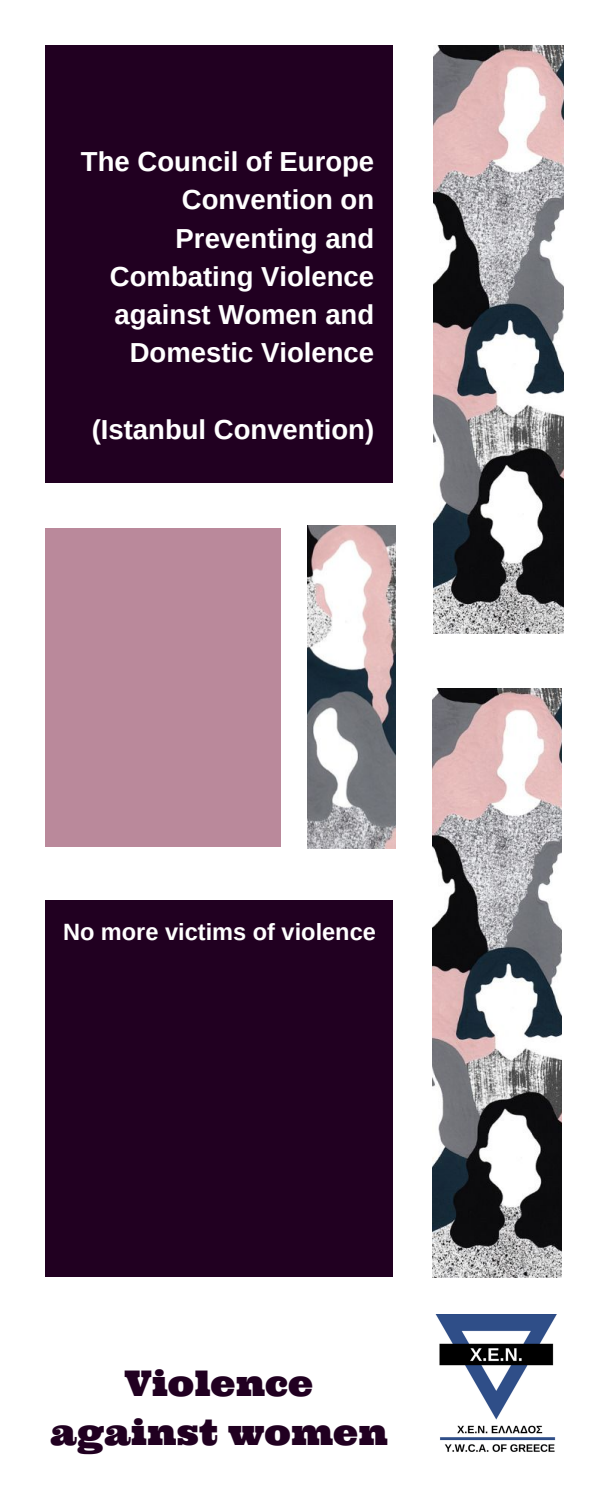
<style>
.page{position:relative;width:600px;height:1500px;background:#fff}
.page>*{position:absolute;margin:0;border:0;box-sizing:border-box;transform-origin:0 0}
.t1{font:35.4px/49.5px "Ultra";color:#210021;text-align:center}
.t2{font:700 27.5px/38.2px "Arimo";color:#fff;text-align:right}
.t3{font:700 23.6px "Arimo";color:#fff}
</style>
<div class="page">
<img style="left:434px;top:45px;width:129px;height:589px">
<img style="left:308px;top:526px;width:87px;height:322px">
<img style="left:432px;top:688px;width:130px;height:589px">
<div style="left:45px;top:45px;width:348px;height:438px;background:#210021"></div>
<div style="left:45px;top:900px;width:348px;height:376px;background:#210021"></div>
<div style="left:45px;top:528px;width:235px;height:319px;background:#ba899b"></div>
<img style="left:435px;top:1314px;width:122px;height:138px">
<p class="t2" style="left:81px;top:142px;width:295px">The Council of Europe<br>Convention on<br>Preventing and<br>Combating Violence against Women and<br>Domestic Violence</p>
<p class="t2" style="left:92px;top:410px;width:284px">(Istanbul Convention)</p>
<p class="t3" style="left:63px;top:918px;width:314px">No more victims of violence</p>
<p class="t1" style="left:50px;top:1358px;width:339px">Violence against women</p>
</div>
